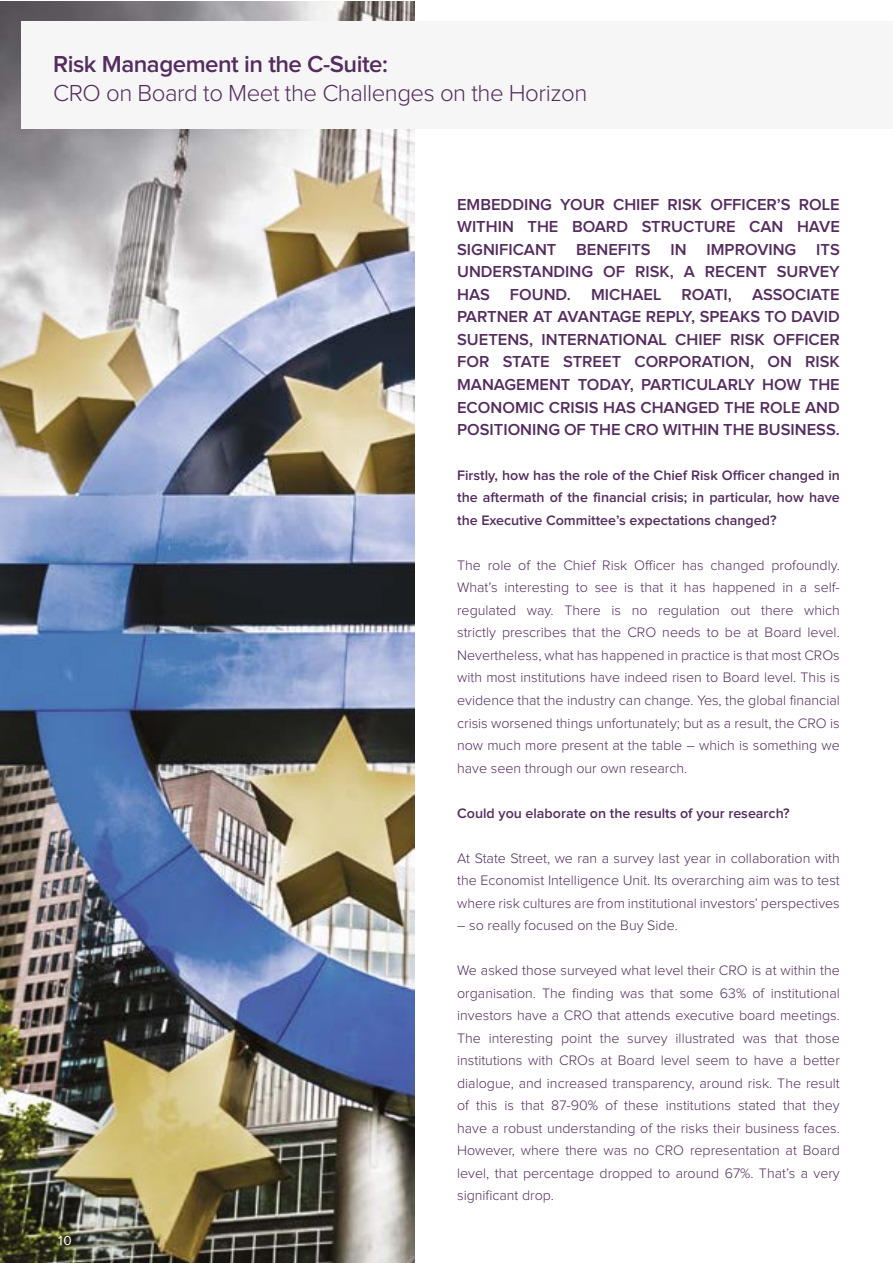
<style>
.page{position:relative;width:893px;height:1263px;background:#fff}
.page>*{position:absolute;margin:0;border:0;box-sizing:border-box;transform-origin:0 0}
.t1{font:300 24px/28.5px "Proxima Nova";letter-spacing:-.02em;color:#542c5e}
.t2{font:600 16.5px/22.5px "Proxima Nova";color:#542c5e;text-align:justify}
.t3{font:300 14.25px/22.5px "Proxima Nova";color:#542c5e;text-align:justify}
.t4{font:600 14.25px/22.5px "Proxima Nova";color:#542c5e;text-align:justify}
.t5{font:13.5px "Proxima Nova";color:#fff}
.s1{font-weight:600}
</style>
<div class="page">
<img style="left:0;top:1px;width:414px;height:1262px">
<div style="left:21px;top:21px;width:871px;height:108px;background:#f6f6f6"></div>
<p class="t1" style="left:53px;top:51px;width:536px"><span class="s1">Risk Management in the C-Suite:<br></span>CRO on Board to Meet the Challenges on the Horizon</p>
<p class="t5" style="left:58px;top:1234px;width:15px">10</p>
<p class="t2" style="left:457px;top:194px;width:384px">EMBEDDING YOUR CHIEF RISK OFFICER’S ROLE WITHIN THE BOARD STRUCTURE CAN HAVE SIGNIFICANT BENEFITS IN IMPROVING ITS UNDERSTANDING OF RISK, A RECENT SURVEY HAS FOUND. MICHAEL ROATI, ASSOCIATE PARTNER AT AVANTAGE REPLY, SPEAKS TO DAVID SUETENS, INTERNATIONAL CHIEF RISK OFFICER FOR STATE STREET CORPORATION, ON RISK MANAGEMENT TODAY, PARTICULARLY HOW THE ECONOMIC CRISIS HAS CHANGED THE ROLE AND POSITIONING OF THE CRO WITHIN THE BUSINESS.</p>
<p class="t4" style="left:457px;top:465px;width:384px">Firstly, how has the role of the Chief Risk Officer changed in the aftermath of the financial crisis; in particular, how have the Executive Committee’s expectations changed?</p>
<p class="t3" style="left:457px;top:555px;width:384px">The role of the Chief Risk Officer has changed profoundly.<br>What’s interesting to see is that it has happened in a self&shy;regulated way. There is no regulation out there which strictly prescribes that the CRO needs to be at Board level.<br>Nevertheless, what has happened in practice is that most CROs with most institutions have indeed risen to Board level. This is evidence that the industry can change. Yes, the global financial crisis worsened things unfortunately; but as a result, the CRO is now much more present at the table – which is something we have seen through our own research.</p>
<p class="t4" style="left:457px;top:802px;width:334px">Could you elaborate on the results of your research?</p>
<p class="t3" style="left:457px;top:847px;width:384px">At State Street, we ran a survey last year in collaboration with the Economist Intelligence Unit. Its overarching aim was to test where risk cultures are from institutional investors’ perspectives</p>
<p class="t3" style="left:457px;top:915px;width:222px">– so really focused on the Buy Side.</p>
<p class="t3" style="left:457px;top:960px;width:384px">We asked those surveyed what level their CRO is at within the organisation. The finding was that some 63% of institutional investors have a CRO that attends executive board meetings.<br>The interesting point the survey illustrated was that those institutions with CROs at Board level seem to have a better dialogue, and increased transparency, around risk. The result of this is that 87-90% of these institutions stated that they have a robust understanding of the risks their business faces.<br>However, where there was no CRO representation at Board level, that percentage dropped to around 67%. That’s a very significant drop.</p>
</div>
